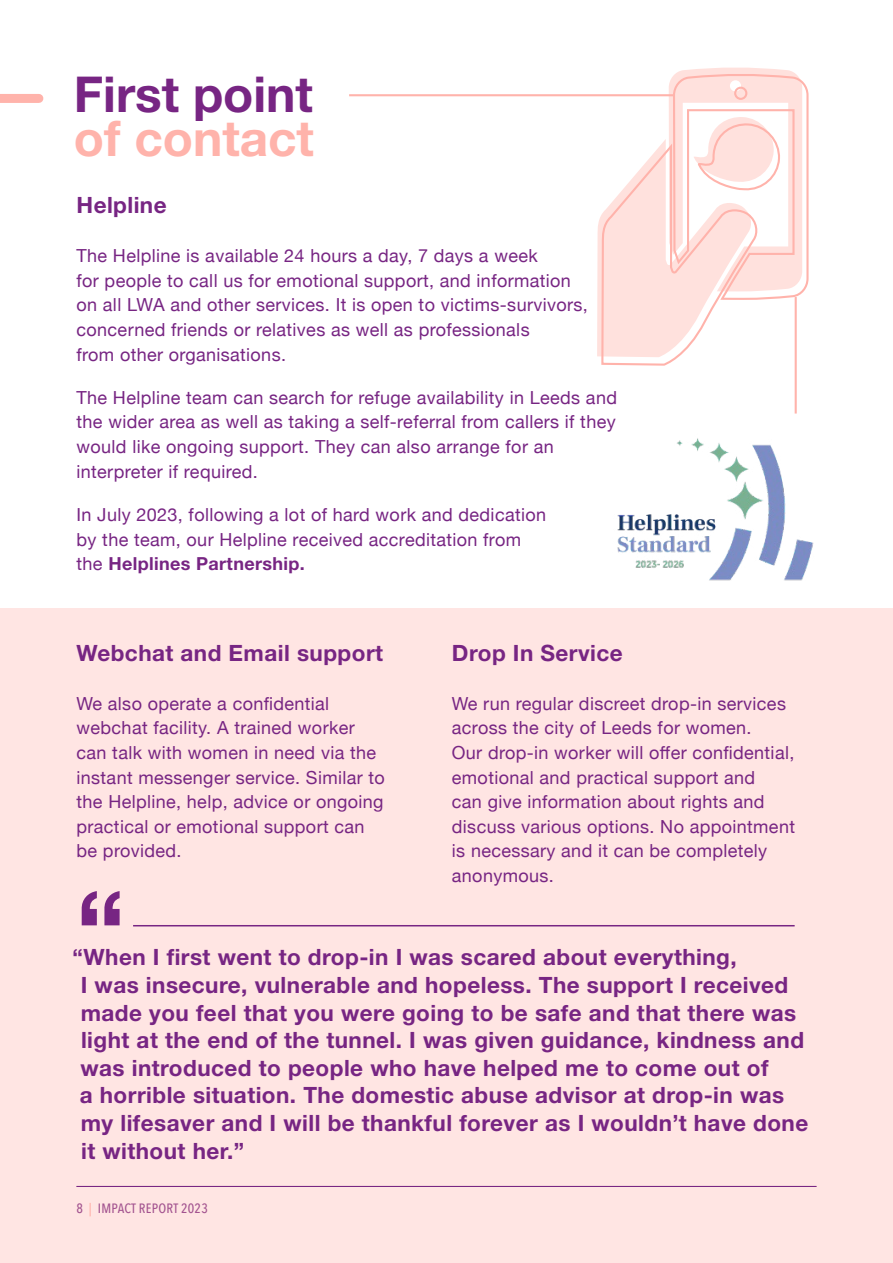
<style>
.page{position:relative;width:893px;height:1263px;background:#fff}
.page>*{position:absolute;margin:0;border:0;box-sizing:border-box;transform-origin:0 0}
.t1{font:700 49.5px "Helvetica Neue LT Std";color:#772583}
.t2{font:700 49.5px "Helvetica Neue LT Std";color:#ffb3ab}
.t3{font:700 22.5px/27.6px "Helvetica Neue LT Std";letter-spacing:.02em;color:#772583}
.t4{font:18px/24.6px "Helvetica Neue";letter-spacing:.02em;color:#772583}
.t5{font:700 18px "Helvetica Neue LT Std";letter-spacing:.02em;color:#772583}
.t6{font:500 13.5px "Avenir Next Condensed";letter-spacing:.02em;color:#772583}
.s1{font-family:"Helvetica Neue";font-weight:400}
.s2{color:#ffb3ab}
</style>
<div class="page">
<div style="left:1px;top:608px;width:892px;height:655px;background:#ffe5e3"></div>
<hr style="left:77px;top:1186px;width:739px;height:1px;background:#772583">
<svg style="left:601px;top:357px;width:77px;height:9px"></svg>
<svg style="left:597px;top:67px;width:212px;height:290px"></svg>
<hr style="left:349px;top:94px;width:324px;height:2px;background:#ffb3ab">
<hr style="left:795px;top:297px;width:2px;height:117px;background:#ffb3ab">
<hr style="left:133px;top:925px;width:662px;height:1px;background:#772583">
<svg style="left:81px;top:891px;width:39px;height:34px"></svg>
<img style="left:617px;top:438px;width:197px;height:142px">
<div style="left:0;top:94px;width:39px;height:9px;background:#ffb3ab"></div>
<h1 class="t1" style="left:74px;top:64px;width:241px">First point</h1>
<h1 class="t2" style="left:74px;top:107px;width:242px">of contact</h1>
<p class="t3" style="left:77px;top:191px;width:92px">Helpline</p>
<p class="t4" style="left:77px;top:245px;width:513px">The Helpline is available 24 hours a day, 7 days a week<br>for people to call us for emotional support, and information on all LWA and other services. It is open to victims-survivors, concerned friends or relatives as well as professionals<br>from other organisations.</p>
<p class="t4" style="left:77px;top:386px;width:542px">The Helpline team can search for refuge availability in Leeds and the wider area as well as taking a self-referral from callers if they would like ongoing support. They can also arrange for an interpreter if required.</p>
<p class="t4" style="left:77px;top:503px;width:471px">In July 2023, following a lot of hard work and dedication by the team, our Helpline received accreditation from</p>
<p class="t5" style="left:77px;top:553px;width:230px"><span class="s1">the</span> Helplines Partnership.</p>
<p class="t3" style="left:77px;top:638px;width:308px">Webchat and Email support</p>
<p class="t4" style="left:77px;top:692px;width:310px">We also operate a confidential webchat facility. A trained worker can talk with women in need via the instant messenger service. Similar to the Helpline, help, advice or ongoing practical or emotional support can be provided.</p>
<p class="t3" style="left:452px;top:638px;width:172px">Drop In Service</p>
<p class="t4" style="left:452px;top:692px;width:345px">We run regular discreet drop-in services across the city of Leeds for women.<br>Our drop-in worker will offer confidential, emotional and practical support and<br>can give information about rights and discuss various options. No appointment is necessary and it can be completely anonymous.</p>
<p class="t3" style="left:80px;top:943px;width:730px;text-indent:-7px">“When I first went to drop-in I was scared about everything,<br>I was insecure, vulnerable and hopeless. The support I received made you feel that you were going to be safe and that there was light at the end of the tunnel. I was given guidance, kindness and was introduced to people who have helped me to come out of<br>a horrible situation. The domestic abuse advisor at drop-in was my lifesaver and I will be thankful forever as I wouldn’t have done it without her.”</p>
<p class="t6" style="left:77px;top:1200px;width:133px">8 <span class="s2">|</span> IMPACT REPORT 2023</p>
</div>
